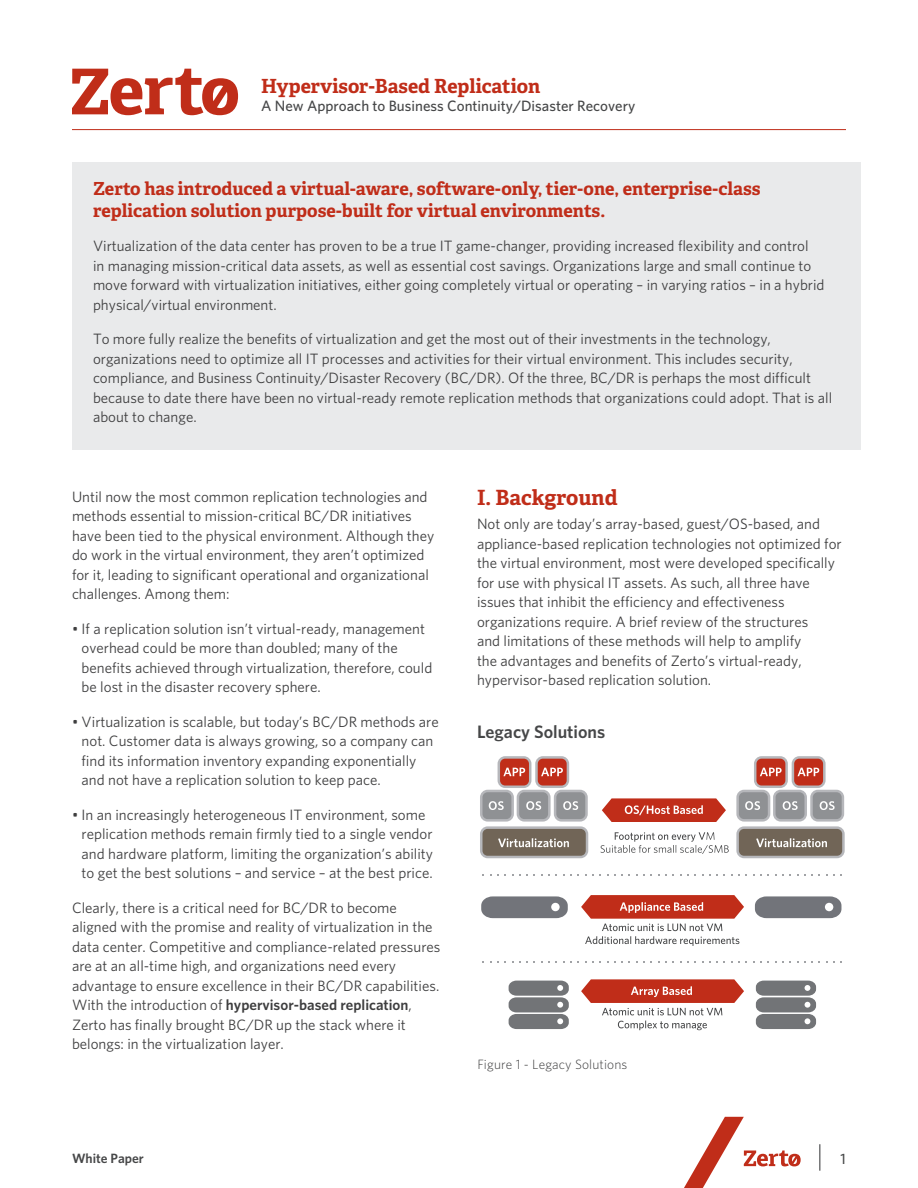
<style>
.page{position:relative;width:918px;height:1188px;background:#fff}
.page>*{position:absolute;margin:0;border:0;box-sizing:border-box;transform-origin:0 0}
.t1{font:700 21px "Adelle Basic";color:#c02d19}
.t2{font:700 19.5px "Adelle Basic";color:#c02d19}
.t3{font:700 18px/21.6px "Adelle Basic";color:#c02d19}
.t4{font:600 18px "Whitney";color:#464748}
.t5{font:15px/19.5px "Whitney";color:#3e3e3f}
.t6{font:500 15px "Whitney";color:#464748}
.t7{font:300 13.5px "Whitney";letter-spacing:.01em;color:#3e3e3f}
.t8{font:600 13.5px "Whitney";color:#464748}
.s1{font-weight:600}
</style>
<div class="page">
<svg style="left:72px;top:69px;width:166px;height:46px"></svg>
<hr style="left:72px;top:129px;width:774px;height:1px;background:#c02d19">
<svg style="left:819px;top:1144px;width:1px;height:27px"></svg>
<div style="left:72px;top:162px;width:788px;height:288px;background:#e9eaeb"></div>
<svg style="left:684px;top:1117px;width:117px;height:71px"></svg>
<svg style="left:480px;top:756px;width:108px;height:102px"></svg>
<svg style="left:736px;top:756px;width:109px;height:102px"></svg>
<svg style="left:601px;top:832px;width:128px;height:22px"></svg>
<svg style="left:602px;top:798px;width:124px;height:24px;background:#cb5242"></svg>
<svg style="left:481px;top:896px;width:87px;height:22px;background:#808187"></svg>
<svg style="left:755px;top:896px;width:86px;height:22px;background:#7e8086"></svg>
<svg style="left:581px;top:895px;width:163px;height:51px"></svg>
<svg style="left:509px;top:981px;width:60px;height:48px;background:#858789"></svg>
<svg style="left:756px;top:981px;width:60px;height:48px;background:#858689"></svg>
<svg style="left:581px;top:979px;width:163px;height:51px"></svg>
<p class="t2" style="left:261px;top:73px;width:281px">Hypervisor-Based Replication</p>
<p class="t6" style="left:261px;top:97px;width:376px">A New Approach to Business Continuity/Disaster Recovery</p>
<p class="t3" style="left:93px;top:178px;width:669px">Zerto has introduced a virtual-aware, software-only, tier-one, enterprise-class replication solution purpose-built for virtual environments.</p>
<p class="t5" style="left:93px;top:236px;width:733px">Virtualization of the data center has proven to be a true IT game-changer, providing increased flexibility and control<br>in managing mission-critical data assets, as well as essential cost savings. Organizations large and small continue to move forward with virtualization initiatives, either going completely virtual or operating – in varying ratios – in a hybrid physical/virtual environment.</p>
<p class="t5" style="left:93px;top:329px;width:741px">To more fully realize the benefits of virtualization and get the most out of their investments in the technology, organizations need to optimize all IT processes and activities for their virtual environment. This includes security, compliance, and Business Continuity/Disaster Recovery (BC/DR). Of the three, BC/DR is perhaps the most difficult because to date there have been no virtual-ready remote replication methods that organizations could adopt. That is all about to change.</p>
<p class="t5" style="left:72px;top:486px;width:364px">Until now the most common replication technologies and methods essential to mission-critical BC/DR initiatives have been tied to the physical environment. Although they do work in the virtual environment, they aren’t optimized for it, leading to significant operational and organizational challenges. Among them:</p>
<p class="t5" style="left:82px;top:618px;width:352px;text-indent:-10px">• If a replication solution isn’t virtual-ready, management overhead could be more than doubled; many of the benefits achieved through virtualization, therefore, could be lost in the disaster recovery sphere.</p>
<p class="t5" style="left:82px;top:711px;width:359px;text-indent:-10px">• Virtualization is scalable, but today’s BC/DR methods are not. Customer data is always growing, so a company can find its information inventory expanding exponentially and not have a replication solution to keep pace.</p>
<p class="t5" style="left:82px;top:804px;width:353px;text-indent:-10px">• In an increasingly heterogeneous IT environment, some replication methods remain firmly tied to a single vendor and hardware platform, limiting the organization’s ability to get the best solutions – and service – at the best price.</p>
<p class="t5" style="left:72px;top:897px;width:370px">Clearly, there is a critical need for BC/DR to become aligned with the promise and reality of virtualization in the data center. Competitive and compliance-related pressures are at an all-time high, and organizations need every advantage to ensure excellence in their BC/DR capabilities.<br>With the introduction of <span class="s1">hypervisor-based replication</span>, Zerto has finally brought BC/DR up the stack where it belongs: in the virtualization layer.</p>
<p class="t1" style="left:477px;top:485px;width:142px">I. Background</p>
<p class="t5" style="left:477px;top:514px;width:366px">Not only are today’s array-based, guest/OS-based, and appliance-based replication technologies not optimized for the virtual environment, most were developed specifically for use with physical IT assets. As such, all three have issues that inhibit the efficiency and effectiveness organizations require. A brief review of the structures<br>and limitations of these methods will help to amplify<br>the advantages and benefits of Zerto’s virtual-ready, hypervisor-based replication solution.</p>
<p class="t4" style="left:477px;top:721px;width:130px">Legacy Solutions</p>
<p class="t7" style="left:477px;top:1057px;width:152px">Figure 1 - Legacy Solutions</p>
<p class="t8" style="left:72px;top:1150px;width:73px">White Paper</p>
<p class="t6" style="left:841px;top:1149px;width:7px">1</p>
</div>
